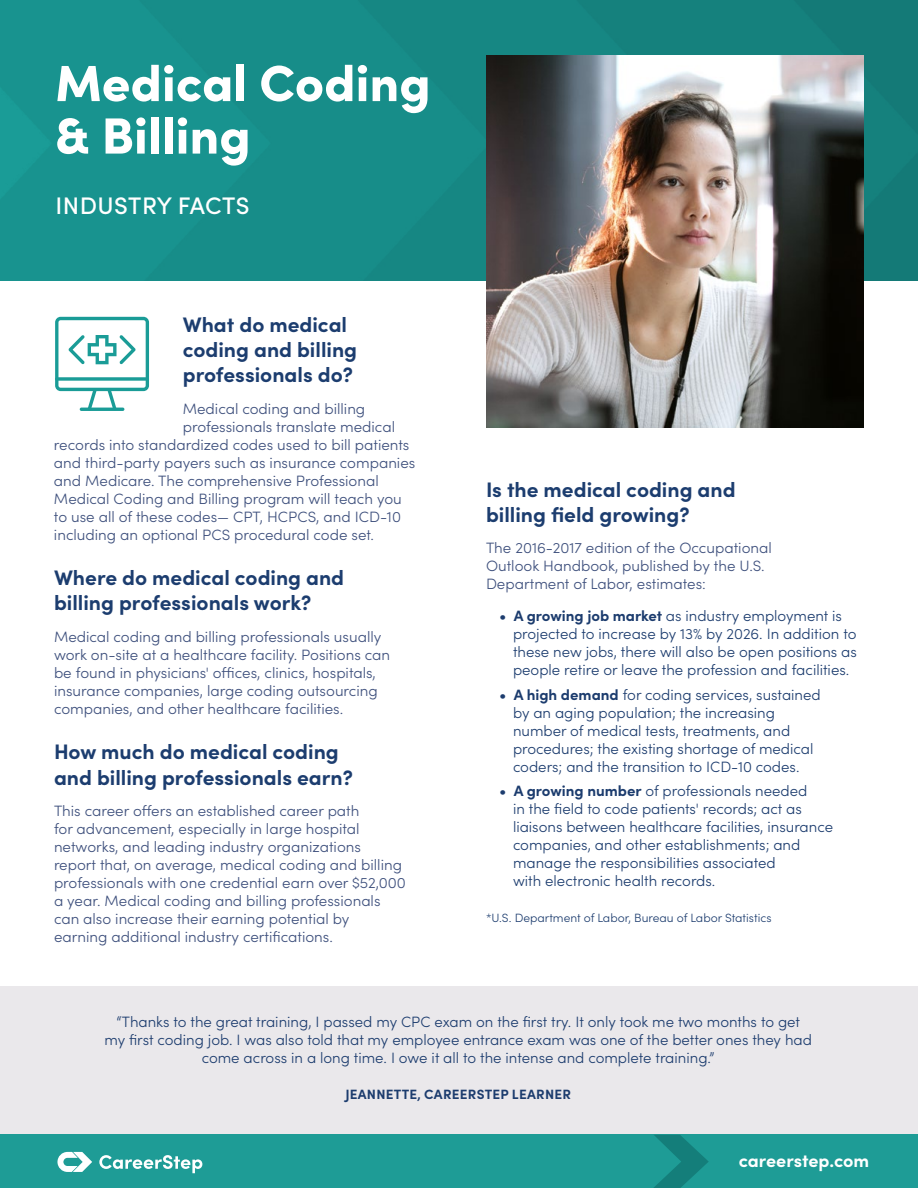
<style>
.page{position:relative;width:918px;height:1188px;background:#fff}
.page>*{position:absolute;margin:0;border:0;box-sizing:border-box;transform-origin:0 0}
.t1{font:900 51px/52.5px "Sofia Pro";color:#fff}
.t2{font:500 24px "Sofia Pro";letter-spacing:.02em;color:#fff}
.t3{font:700 21px/25.2px "Sofia Pro";color:#1c3d6f}
.t4{font:700 18px "Sofia Pro";letter-spacing:-.005em;color:#fff}
.t5{font:300 15px/18px "Sofia Pro";color:#3d4f7c}
.t6{font:300 15px/18px "Sofia Pro";color:#1c3c6e}
.t7{font:700 13.5px "Sofia Pro";letter-spacing:.02em;color:#1c3c6e}
.t8{font:300 12px "Sofia Pro";color:#1c3c6e}
.s1{font-weight:700}
</style>
<div class="page">
<div style="left:0;top:986px;width:918px;height:149px;background:#eae8eb"></div>
<div style="left:0;top:0;width:918px;height:281px;background:linear-gradient(to right,#199692,#147b77)"></div>
<img style="left:486px;top:55px;width:378px;height:373px">
<div style="left:0;top:1135px;width:918px;height:53px;background:#1e9c96"></div>
<svg style="left:654px;top:1135px;width:55px;height:53px"></svg>
<svg style="left:57px;top:1152px;width:35px;height:20px"></svg>
<svg style="left:99px;top:1155px;width:103px;height:18px"></svg>
<hr style="left:80px;top:408px;width:44px;height:3px;background:#1a9c97;border-radius:2px">
<svg style="left:55px;top:317px;width:94px;height:93px"></svg>
<h1 class="t1" style="left:55px;top:52px;width:377px">Medical Coding &amp; Billing</h1>
<h2 class="t2" style="left:55px;top:187px;width:196px">INDUSTRY FACTS</h2>
<h3 class="t3" style="left:183px;top:310px;width:176px">What do medical coding and billing professionals do?</h3>
<p class="t5" style="left:183px;top:399px;width:184px">Medical coding and billing</p>
<p class="t5" style="left:183px;top:417px;width:214px">professionals translate medical</p>
<p class="t5" style="left:54px;top:435px;width:357px">records into standardized codes used to bill patients</p>
<p class="t5" style="left:54px;top:453px;width:363px">and third-party payers such as insurance companies</p>
<p class="t5" style="left:54px;top:471px;width:326px">and Medicare. The comprehensive Professional</p>
<p class="t5" style="left:54px;top:489px;width:349px">Medical Coding and Billing program will teach you</p>
<p class="t5" style="left:54px;top:507px;width:349px">to use all of these codes— CPT, HCPCS, and ICD-10</p>
<p class="t5" style="left:54px;top:525px;width:322px">including an optional PCS procedural code set.</p>
<h3 class="t3" style="left:54px;top:564px;width:292px">Where do medical coding and billing professionals work?</h3>
<p class="t5" style="left:54px;top:627px;width:338px">Medical coding and billing professionals usually work on-site at a healthcare facility. Positions can be found in physicians' offices, clinics, hospitals, insurance companies, large coding outsourcing companies, and other healthcare facilities.</p>
<h3 class="t3" style="left:54px;top:738px;width:300px">How much do medical coding and billing professionals earn?</h3>
<p class="t5" style="left:54px;top:801px;width:353px">This career offers an established career path<br>for advancement, especially in large hospital networks, and leading industry organizations report that, on average, medical coding and billing professionals with one credential earn over $52,000 a year. Medical coding and billing professionals can also increase their earning potential by earning additional industry certifications.</p>
<h3 class="t3" style="left:486px;top:475px;width:251px">Is the medical coding and billing field growing?</h3>
<p class="t5" style="left:486px;top:538px;width:287px">The 2016-2017 edition of the Occupational<br>Outlook Handbook, published by the U.S.<br>Department of Labor, estimates:</p>
<p class="t6" style="left:513px;top:606px;width:345px;text-indent:-14px"><span class="s1">• A growing job market</span> as industry employment is projected to increase by 13% by 2026. In addition to these new jobs, there will also be open positions as people retire or leave the profession and facilities.</p>
<p class="t6" style="left:513px;top:685px;width:309px;text-indent:-14px"><span class="s1">• A high demand</span> for coding services, sustained by an aging population; the increasing number of medical tests, treatments, and procedures; the existing shortage of medical coders; and the transition to ICD-10 codes.</p>
<p class="t6" style="left:513px;top:781px;width:322px;text-indent:-14px"><span class="s1">• A growing number</span> of professionals needed<br>in the field to code patients' records; act as liaisons between healthcare facilities, insurance companies, and other establishments; and manage the responsibilities associated<br>with electronic health records.</p>
<p class="t8" style="left:486px;top:909px;width:287px">*U.S. Department of Labor, Bureau of Labor Statistics</p>
<p class="t6" style="left:104px;top:1012px;width:709px;text-align:center">“Thanks to the great training, I passed my CPC exam on the first try. It only took me two months to get my first coding job. I was also told that my employee entrance exam was one of the better ones they had come across in a long time. I owe it all to the intense and complete training.”</p>
<p class="t7" style="left:345px;top:1084px;width:227px">JEANNETTE, CAREERSTEP LEARNER</p>
<p class="t4" style="left:739px;top:1147px;width:132px">careerstep.com</p>
</div>
